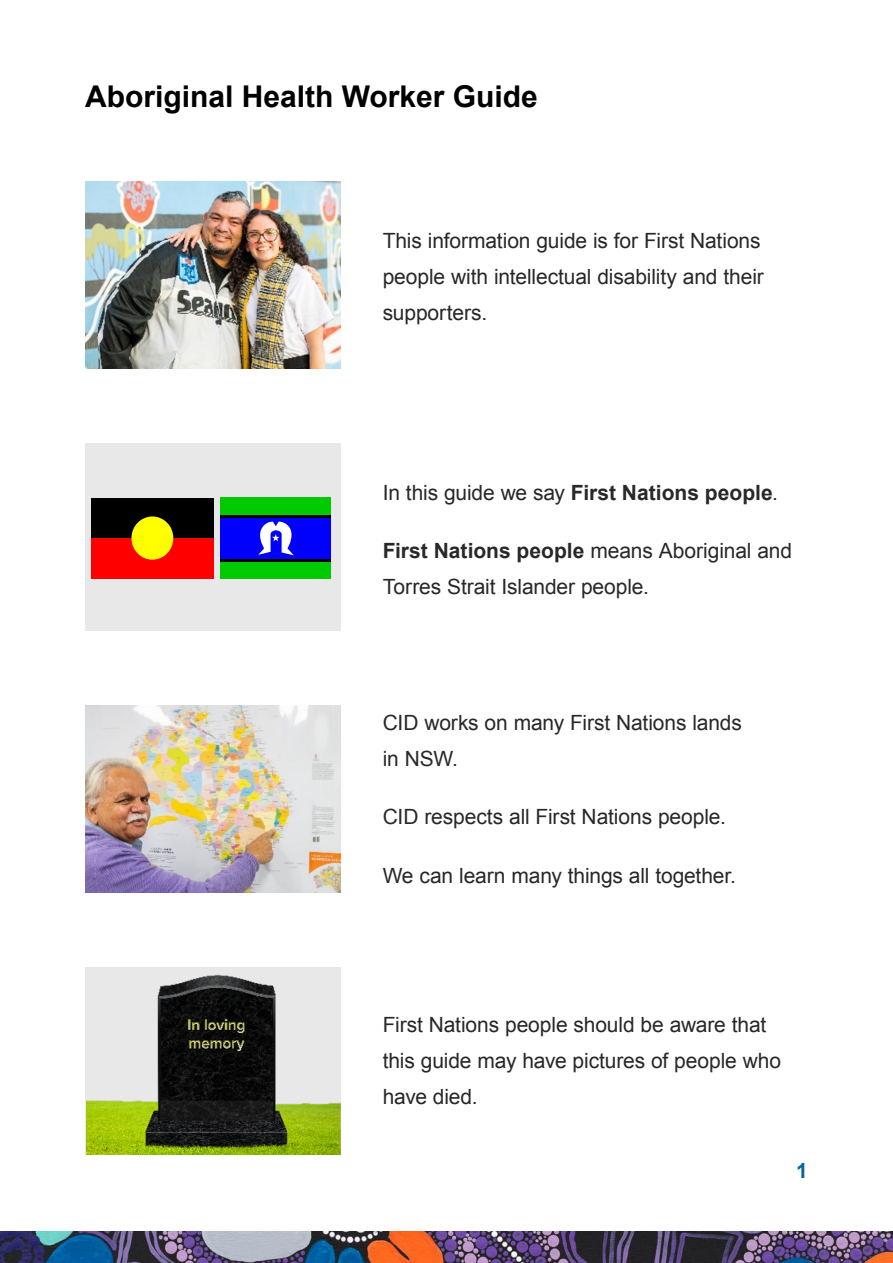
<style>
.page{position:relative;width:893px;height:1263px;background:#fff}
.page>*{position:absolute;margin:0;border:0;box-sizing:border-box;transform-origin:0 0}
.t1{font:700 30px "Arial";color:#000}
.t2{font:21px/36px "Arial";letter-spacing:-.005em;color:#292829}
.t3{font:700 21px "Arial";color:#292829}
.t4{font:700 21px "Arial";color:#0465a0}
.s1{font-weight:400}
.s2{font-weight:700}
</style>
<div class="page">
<img style="left:0;top:1231px;width:893px;height:32px">
<div style="left:85px;top:443px;width:255px;height:187px;background:#e8e8e8"></div>
<img style="left:85px;top:705px;width:255px;height:187px">
<img style="left:86px;top:967px;width:254px;height:187px">
<img style="left:85px;top:182px;width:255px;height:187px">
<div style="left:220px;top:498px;width:110px;height:81px;background:#00ca00"></div>
<div style="left:220px;top:515px;width:110px;height:47px;background:#000100"></div>
<div style="left:220px;top:518px;width:110px;height:41px;background:#0001fd"></div>
<svg style="left:258px;top:522px;width:36px;height:33px"></svg>
<div style="left:91px;top:498px;width:122px;height:40px;background:#000"></div>
<div style="left:91px;top:538px;width:122px;height:41px;background:#f00"></div>
<svg style="left:131px;top:516px;width:42px;height:44px"></svg>
<h1 class="t1" style="left:85px;top:77px;width:454px">Aboriginal Health Worker Guide</h1>
<p class="t2" style="left:383px;top:223px;width:383px">This information guide is for First Nations people with intellectual disability and their supporters.</p>
<p class="t3" style="left:383px;top:478px;width:397px"><span class="s1">In this guide we say</span> First Nations people<span class="s1">.</span></p>
<p class="t2" style="left:383px;top:533px;width:411px"><span class="s2">First Nations people</span> means Aboriginal and<br>Torres Strait Islander people.</p>
<p class="t2" style="left:383px;top:704px;width:361px">CID works on many First Nations lands in NSW.</p>
<p class="t2" style="left:383px;top:799px;width:345px">CID respects all First Nations people.</p>
<p class="t2" style="left:383px;top:857px;width:355px">We can learn many things all together.</p>
<p class="t2" style="left:383px;top:1007px;width:400px">First Nations people should be aware that this guide may have pictures of people who have died.</p>
<p class="t4" style="left:796px;top:1157px;width:13px">1</p>
</div>
